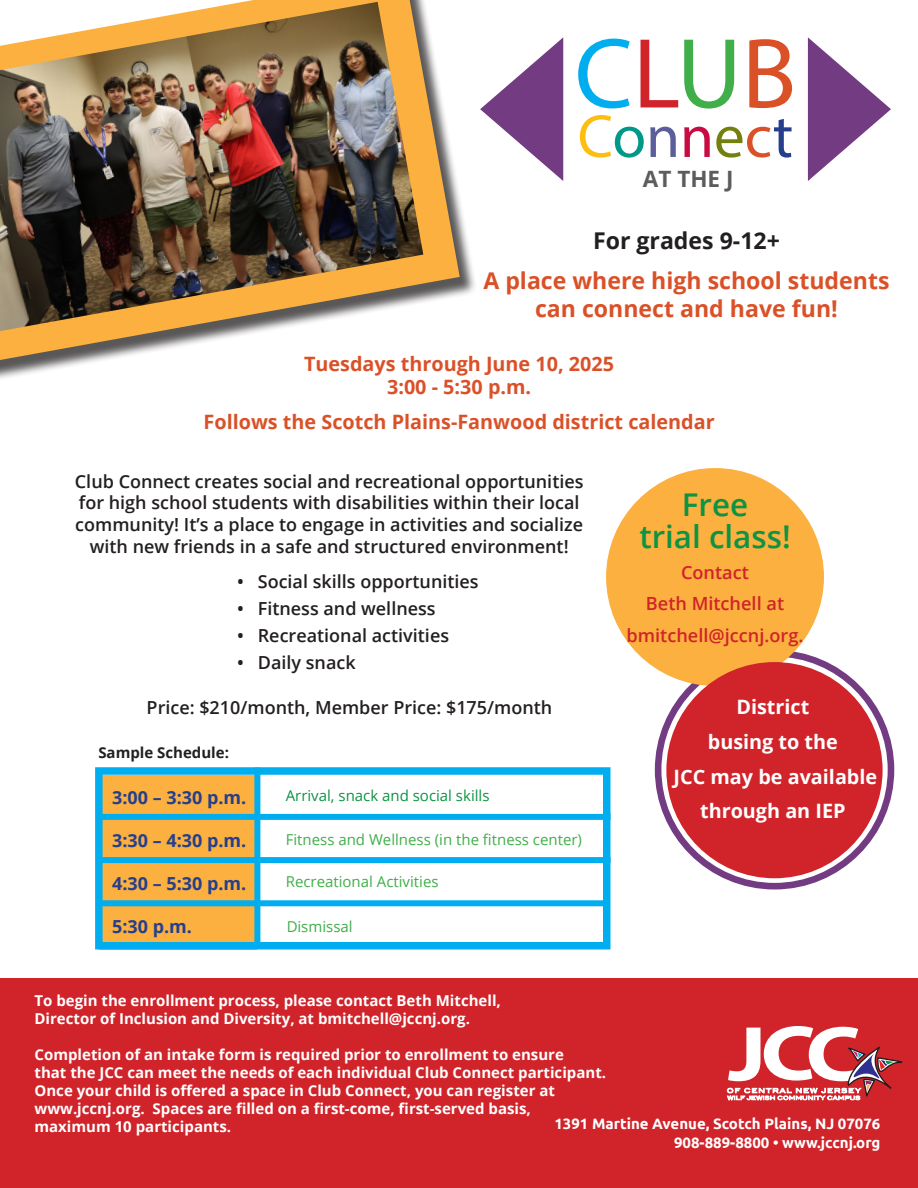
<style>
.page{position:relative;width:918px;height:1188px;background:#fff}
.page>*{position:absolute;margin:0;border:0;box-sizing:border-box;transform-origin:0 0}
.t1{font:100.5px "Myriad Pro";color:#00aeef}
.t2{font:61.2px "Myriad Pro";color:#fdbe12}
.t3{font:600 31.35px "Open Sans";color:#0d9344}
.t4{font:700 23.1px "Open Sans";color:#da5128}
.t5{font:700 23.1px "Open Sans";color:#231f20}
.t6{font:700 22.5px "Open Sans";color:#5c5c5f}
.t7{font:700 19.8px "Open Sans";color:#da5128}
.t8{font:700 19.8px/34.7px "Open Sans";color:#fff;text-align:center}
.t9{font:600 18.15px "Open Sans";color:#d1232a}
.t10{font:600 18px "Open Sans";color:#231f20}
.t11{font:700 18px "Open Sans";color:#253f8e}
.t12{font:700 15px "Open Sans";color:#fff}
.t13{font:15px "Open Sans";color:#40ae49}
.t14{font:700 15px "Ubuntu";color:#fff}
.t15{font:15px "Open Sans";color:#0d9344}
.t16{font:700 15px "Open Sans";color:#231f20}
.s1{color:#d1232a}
.s2{color:#40ae49}
.s3{color:#da5128}
.s4{color:#009889}
.s5{color:#5c5e9c}
.s6{color:#c90b44}
.s7{color:#74800e}
.s8{color:#253f8e}
</style>
<div class="page">
<svg style="left:658px;top:653px;width:233px;height:233px"></svg>
<div style="left:655px;top:650px;width:239px;height:240px;border:7px solid #733b82;border-radius:50%"></div>
<div style="left:99px;top:775px;width:158px;height:175px;background:#fbb03f"></div>
<div style="left:0;top:0;width:478px;height:384px;background:#231f20;opacity:.75"></div>
<svg style="left:0;top:0;width:461px;height:367px"></svg>
<img style="left:0;top:2px;width:423px;height:329px">
<div style="left:607px;top:469px;width:216px;height:216px;background:#fbb03f;border-radius:50%"></div>
<div style="left:0;top:978px;width:918px;height:210px;background:#d1232a"></div>
<svg style="left:727px;top:1026px;width:176px;height:75px"></svg>
<div style="left:254px;top:768px;width:6px;height:176px;background:#00aeef"></div>
<div style="left:99px;top:814px;width:511px;height:6px;background:#00aeef"></div>
<div style="left:99px;top:857px;width:511px;height:6px;background:#00aeef"></div>
<div style="left:96px;top:900px;width:511px;height:6px;background:#00aeef"></div>
<svg style="left:480px;top:37px;width:84px;height:144px"></svg>
<svg style="left:807px;top:37px;width:84px;height:144px"></svg>
<div style="left:95px;top:767px;width:515px;height:183px;border:8px solid #00aeef"></div>
<div style="left:666px;top:662px;width:217px;height:216px;background:#d1232a;border-radius:50%"></div>
<p class="t1" style="left:575px;top:12px;width:223px">C<span class="s1">L</span><span class="s2">U</span><span class="s3">B</span></p>
<p class="t2" style="left:578px;top:99px;width:217px">C<span class="s4">o</span><span class="s5">n</span><span class="s6">n</span><span class="s7">e</span><span class="s3">c</span><span class="s8">t</span></p>
<p class="t6" style="left:643px;top:163px;width:92px">AT THE J</p>
<p class="t5" style="left:593px;top:224px;width:188px">For grades 9-12+</p>
<p class="t4" style="left:483px;top:265px;width:408px">A place where high school students</p>
<p class="t4" style="left:535px;top:292px;width:304px">can connect and have fun!</p>
<p class="t7" style="left:304px;top:349px;width:312px">Tuesdays through June 10, 2025</p>
<p class="t7" style="left:387px;top:373px;width:146px">3:00 - 5:30 p.m.</p>
<p class="t7" style="left:204px;top:408px;width:513px">Follows the Scotch Plains-Fanwood district calendar</p>
<p class="t10" style="left:75px;top:469px;width:510px">Club Connect creates social and recreational opportunities</p>
<p class="t10" style="left:79px;top:491px;width:502px">for high school students with disabilities within their local</p>
<p class="t10" style="left:75px;top:512px;width:509px">community! It’s a place to engage in activities and socialize</p>
<p class="t10" style="left:90px;top:534px;width:480px">with new friends in a safe and structured environment!</p>
<p class="t10" style="left:237px;top:569px;width:243px">• Social skills opportunities</p>
<p class="t10" style="left:237px;top:596px;width:200px">• Fitness and wellness</p>
<p class="t10" style="left:237px;top:623px;width:214px">• Recreational activities</p>
<p class="t10" style="left:237px;top:650px;width:120px">• Daily snack</p>
<p class="t10" style="left:147px;top:695px;width:407px">Price: $210/month, Member Price: $175/month</p>
<p class="t16" style="left:98px;top:742px;width:132px">Sample Schedule:</p>
<p class="t11" style="left:112px;top:784px;width:136px">3:00 – 3:30 p.m.</p>
<p class="t15" style="left:286px;top:786px;width:205px">Arrival, snack and social skills</p>
<p class="t11" style="left:112px;top:828px;width:136px">3:30 – 4:30 p.m.</p>
<p class="t11" style="left:112px;top:871px;width:136px">4:30 – 5:30 p.m.</p>
<p class="t11" style="left:112px;top:914px;width:81px">5:30 p.m.</p>
<p class="t13" style="left:286px;top:830px;width:298px">Fitness and Wellness (in the fitness center)</p>
<p class="t13" style="left:286px;top:872px;width:154px">Recreational Activities</p>
<p class="t13" style="left:287px;top:916px;width:67px">Dismissal</p>
<p class="t3" style="left:682px;top:483px;width:68px">Free</p>
<p class="t3" style="left:639px;top:515px;width:153px">trial class!</p>
<p class="t9" style="left:681px;top:560px;width:69px">Contact</p>
<p class="t9" style="left:646px;top:591px;width:140px">Beth Mitchell at</p>
<p class="t9" style="left:627px;top:623px;width:178px">bmitchell@jccnj.org.</p>
<p class="t8" style="left:736px;top:689px;width:74px">District</p>
<p class="t8" style="left:708px;top:724px;width:132px">busing to the</p>
<p class="t8" style="left:674px;top:759px;width:205px">JCC may be available through an IEP</p>
<p class="t12" style="left:34px;top:990px;width:468px">To begin the enrollment process, please contact Beth Mitchell,</p>
<p class="t12" style="left:34px;top:1008px;width:437px">Director of Inclusion and Diversity, at bmitchell@jccnj.org.</p>
<p class="t12" style="left:34px;top:1044px;width:531px">Completion of an intake form is required prior to enrollment to ensure</p>
<p class="t12" style="left:34px;top:1062px;width:573px">that the JCC can meet the needs of each individual Club Connect participant.</p>
<p class="t12" style="left:34px;top:1080px;width:522px">Once your child is offered a space in Club Connect, you can register at</p>
<p class="t12" style="left:34px;top:1098px;width:498px">www.jccnj.org. Spaces are filled on a first-come, first-served basis,</p>
<p class="t12" style="left:34px;top:1116px;width:198px">maximum 10 participants.</p>
<p class="t14" style="left:554px;top:1114px;width:328px">1391 Martine Avenue, Scotch Plains, NJ 07076</p>
<p class="t14" style="left:674px;top:1134px;width:208px">908-889-8800 • www.jccnj.org</p>
</div>
